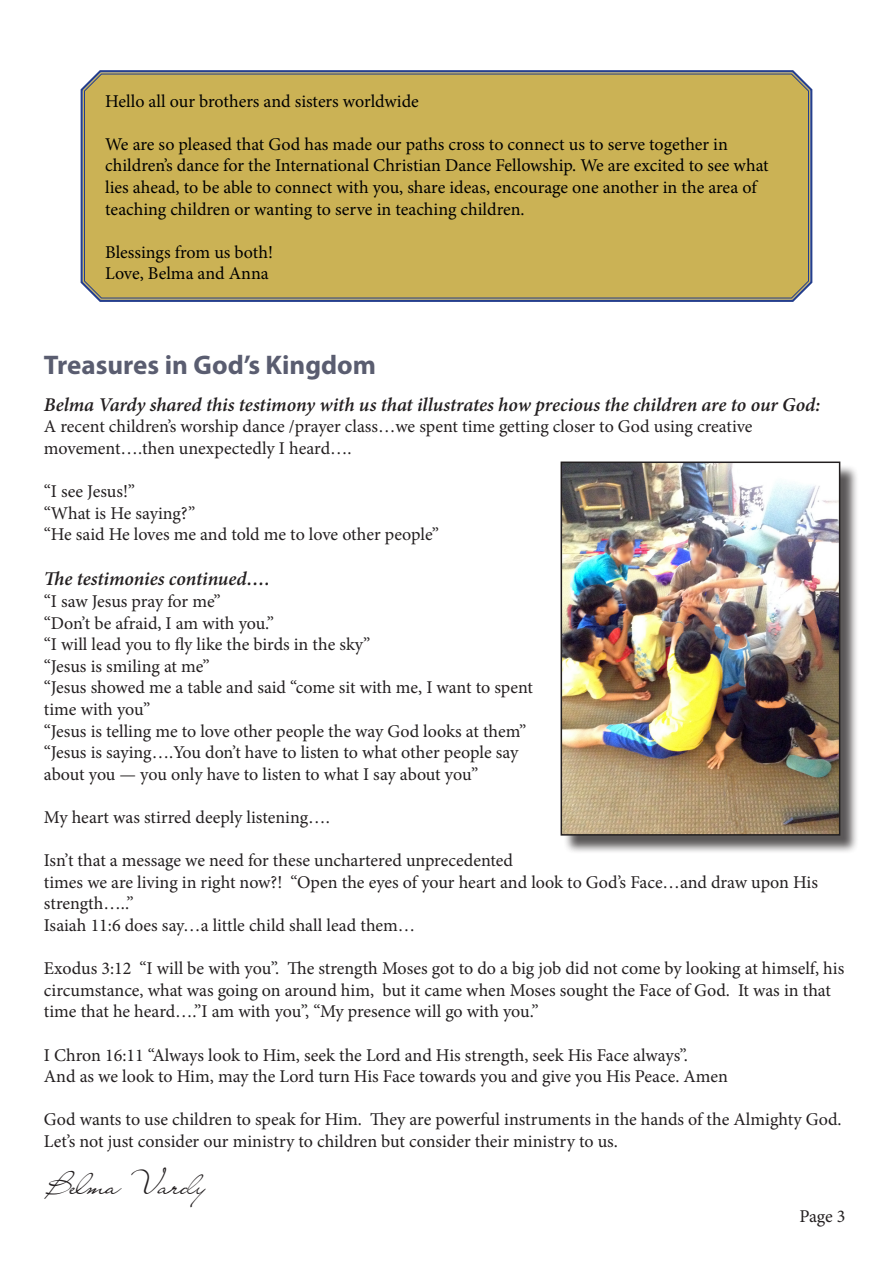
<style>
.page{position:relative;width:893px;height:1263px;background:#fff}
.page>*{position:absolute;margin:0;border:0;box-sizing:border-box;transform-origin:0 0}
.t1{font:31.5px "Lainie Day SH";color:#231f20}
.t2{font:700 27px "Myriad Pro";color:#5a5d70}
.t3{font:italic 600 19.5px "Minion Pro";letter-spacing:-.005em;color:#231f20}
.t4{font:18px/21.6px "Minion Pro";letter-spacing:-.005em;color:#231f20}
.t5{font:18px/21.6px "Minion Pro";letter-spacing:-.005em;color:#000}
</style>
<div class="page">
<svg style="left:80px;top:70px;width:733px;height:232px;background:#6e7997"></svg>
<div style="left:84px;top:73px;width:725px;height:226px;background:#cbb255"></div>
<div style="left:563px;top:464px;width:296px;height:390px;background:#231f20;opacity:.75"></div>
<img style="left:564px;top:464px;width:273px;height:369px">
<div style="left:561px;top:461px;width:279px;height:375px;border:2px solid #231f20"></div>
<p class="t5" style="left:105px;top:90px;width:315px">Hello all our brothers and sisters worldwide</p>
<p class="t5" style="left:105px;top:133px;width:665px">We are so pleased that God has made our paths cross to connect us to serve together in children’s dance for the International Christian Dance Fellowship. We are excited to see what lies ahead, to be able to connect with you, share ideas, encourage one another in the area of teaching children or wanting to serve in teaching children.</p>
<p class="t5" style="left:105px;top:241px;width:169px">Blessings from us both!</p>
<p class="t5" style="left:105px;top:263px;width:165px">Love, Belma and Anna</p>
<p class="t2" style="left:44px;top:348px;width:334px">Treasures in God’s Kingdom</p>
<p class="t3" style="left:44px;top:391px;width:778px">Belma Vardy shared this testimony with us that illustrates how precious the children are to our God:</p>
<p class="t4" style="left:44px;top:416px;width:710px">A recent children’s worship dance /prayer class…we spent time getting closer to God using creative movement….then unexpectedly I heard….</p>
<p class="t4" style="left:44px;top:481px;width:93px">“I see Jesus!”</p>
<p class="t4" style="left:44px;top:502px;width:153px">“What is He saying?”</p>
<p class="t4" style="left:44px;top:524px;width:396px">“He said He loves me and told me to love other people”</p>
<p class="t3" style="left:44px;top:565px;width:227px">The testimonies continued….</p>
<p class="t4" style="left:44px;top:590px;width:178px">“I saw Jesus pray for me”</p>
<p class="t4" style="left:44px;top:612px;width:232px">“Don’t be afraid, I am with you.”</p>
<p class="t4" style="left:44px;top:634px;width:328px">“I will lead you to fly like the birds in the sky”</p>
<p class="t4" style="left:44px;top:655px;width:167px">“Jesus is smiling at me”</p>
<p class="t4" style="left:44px;top:677px;width:491px">“Jesus showed me a table and said “come sit with me, I want to spent time with you”</p>
<p class="t4" style="left:44px;top:720px;width:484px">“Jesus is telling me to love other people the way God looks at them”</p>
<p class="t4" style="left:44px;top:742px;width:476px">“Jesus is saying….You don’t have to listen to what other people say about you — you only have to listen to what I say about you”</p>
<p class="t4" style="left:44px;top:806px;width:287px">My heart was stirred deeply listening….</p>
<p class="t4" style="left:44px;top:850px;width:776px">Isn’t that a message we need for these unchartered unprecedented<br>times we are living in right now?! “Open the eyes of your heart and look to God’s Face…and draw upon His strength…..”</p>
<p class="t4" style="left:44px;top:914px;width:373px">Isaiah 11:6 does say…a little child shall lead them…</p>
<p class="t4" style="left:44px;top:958px;width:802px">Exodus 3:12 “I will be with you”. The strength Moses got to do a big job did not come by looking at himself, his circumstance, what was going on around him, but it came when Moses sought the Face of God. It was in that time that he heard….”I am with you”, “My presence will go with you.”</p>
<p class="t4" style="left:44px;top:1044px;width:646px">I Chron 16:11 “Always look to Him, seek the Lord and His strength, seek His Face always”.</p>
<p class="t4" style="left:44px;top:1066px;width:686px">And as we look to Him, may the Lord turn His Face towards you and give you His Peace. Amen</p>
<p class="t4" style="left:44px;top:1109px;width:799px">God wants to use children to speak for Him. They are powerful instruments in the hands of the Almighty God.<br>Let’s not just consider our ministry to children but consider their ministry to us.</p>
<p class="t1" style="left:48px;top:1164px;width:163px">Belma Vardy</p>
<p class="t4" style="left:799px;top:1205px;width:48px">Page 3</p>
</div>
